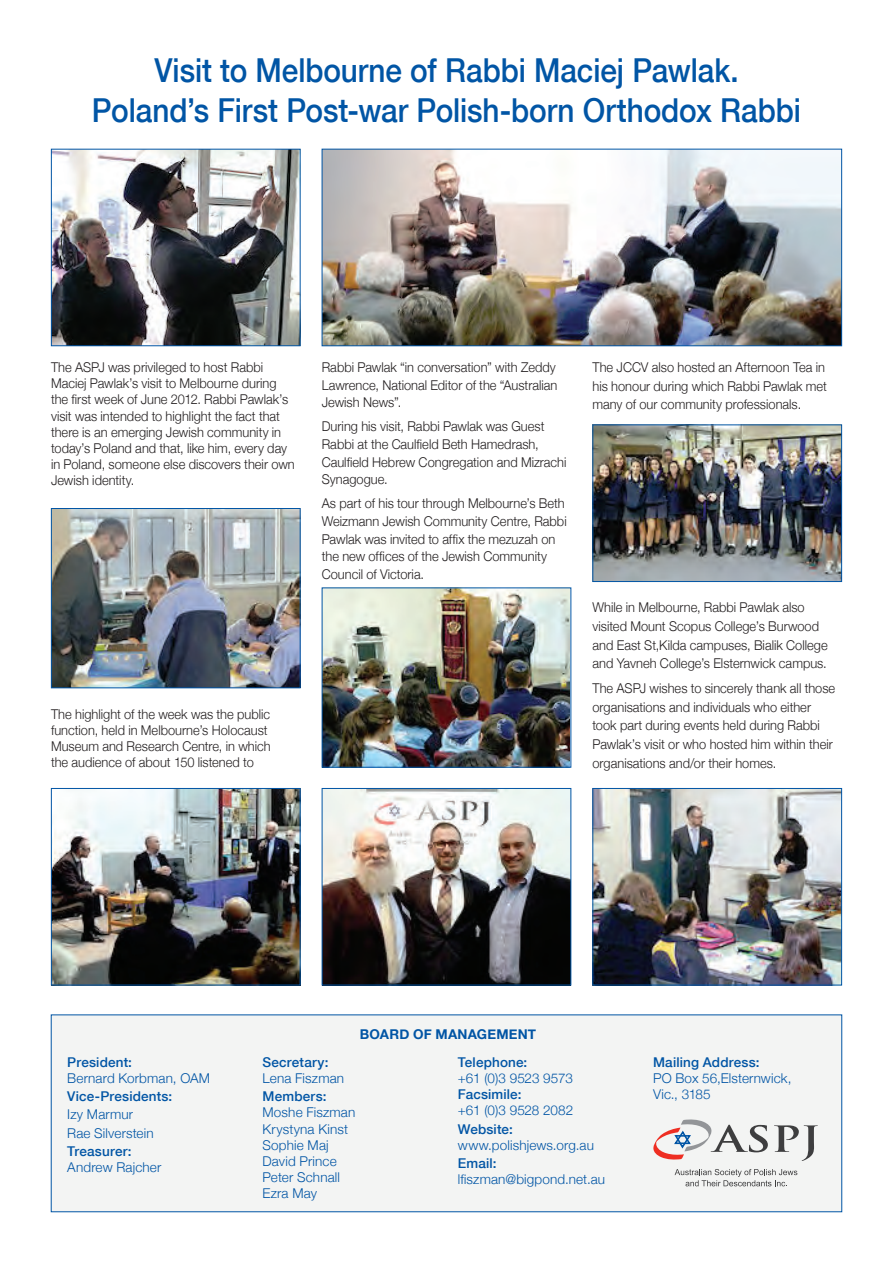
<style>
.page{position:relative;width:893px;height:1263px;background:#fff}
.page>*{position:absolute;margin:0;border:0;box-sizing:border-box;transform-origin:0 0}
.t1{font:500 33px/39.6px "Helvetica Neue";letter-spacing:-.005em;color:#0155a5;text-align:center;scale:.9 1}
.t2{font:300 13.5px/16.2px "Helvetica Neue";color:#231f20;scale:.95 1}
.t3{font:300 13.5px/16.2px "Helvetica Neue";letter-spacing:.01em;color:#0155a5}
.t4{font:500 13.5px "Helvetica Neue";letter-spacing:.015em;color:#0155a5}
.t5{font:700 13.5px "Helvetica Neue";letter-spacing:.015em;color:#0155a5}
.t6{font:300 13.5px "Helvetica Neue";letter-spacing:-.015em;color:#0155a5}
</style>
<div class="page">
<img style="left:594px;top:426px;width:246px;height:154px">
<div style="left:592px;top:424px;width:250px;height:158px;border:1px solid #0155a5"></div>
<img style="left:324px;top:589px;width:245px;height:177px">
<div style="left:322px;top:587px;width:249px;height:181px;border:1px solid #0155a5"></div>
<img style="left:53px;top:510px;width:246px;height:176px">
<div style="left:51px;top:508px;width:250px;height:180px;border:1px solid #0155a5"></div>
<img style="left:53px;top:151px;width:246px;height:193px">
<div style="left:51px;top:149px;width:250px;height:197px;border:1px solid #0155a5"></div>
<img style="left:324px;top:151px;width:516px;height:193px">
<div style="left:322px;top:149px;width:520px;height:197px;border:1px solid #0155a5"></div>
<img style="left:53px;top:790px;width:246px;height:193px">
<div style="left:51px;top:788px;width:250px;height:197px;border:1px solid #0155a5"></div>
<img style="left:324px;top:790px;width:245px;height:193px">
<div style="left:322px;top:788px;width:249px;height:197px;border:1px solid #0155a5"></div>
<img style="left:594px;top:790px;width:246px;height:193px">
<div style="left:592px;top:788px;width:250px;height:197px;border:1px solid #0155a5"></div>
<div style="left:51px;top:1015px;width:791px;height:197px;background:#f3f4f3"></div>
<svg style="left:774px;top:1125px;width:44px;height:36px"></svg>
<svg style="left:653px;top:1119px;width:115px;height:41px"></svg>
<svg style="left:675px;top:1169px;width:122px;height:17px"></svg>
<h1 class="t1" style="left:92px;top:51px;width:789px">Visit to Melbourne of Rabbi Maciej Pawlak.<br>Poland’s First Post-war Polish-born Orthodox Rabbi</h1>
<p class="t2" style="left:51px;top:359px;width:258px">The ASPJ was privileged to host Rabbi Maciej Pawlak’s visit to Melbourne during the first week of June 2012. Rabbi Pawlak’s visit was intended to highlight the fact that there is an emerging Jewish community in today’s Poland and that, like him, every day in Poland, someone else discovers their own Jewish identity.</p>
<p class="t2" style="left:51px;top:705px;width:233px">The highlight of the week was the public function, held in Melbourne’s Holocaust Museum and Research Centre, in which the audience of about 150 listened to</p>
<p class="t2" style="left:322px;top:358px;width:250px;line-height:17.7px;text-align:justify">Rabbi Pawlak “in conversation” with Zeddy Lawrence, National Editor of the “Australian Jewish News”.</p>
<p class="t2" style="left:322px;top:417px;width:259px;line-height:17.7px">During his visit, Rabbi Pawlak was Guest Rabbi at the Caulfield Beth Hamedrash, Caulfield Hebrew Congregation and Mizrachi Synagogue.</p>
<p class="t2" style="left:322px;top:494px;width:259px;line-height:17.7px">As part of his tour through Melbourne’s Beth Weizmann Jewish Community Centre, Rabbi Pawlak was invited to affix the mezuzah on the new offices of the Jewish Community Council of Victoria.</p>
<p class="t2" style="left:592px;top:358px;width:248px;line-height:18.6px">The JCCV also hosted an Afternoon Tea in his honour during which Rabbi Pawlak met many of our community professionals.</p>
<p class="t2" style="left:592px;top:598px;width:249px;line-height:18.6px">While in Melbourne, Rabbi Pawlak also visited Mount Scopus College’s Burwood and East St,Kilda campuses, Bialik College and Yavneh College’s Elsternwick campus.</p>
<p class="t2" style="left:592px;top:679px;width:257px;line-height:18.6px">The ASPJ wishes to sincerely thank all those organisations and individuals who either took part during events held during Rabbi Pawlak’s visit or who hosted him within their organisations and/or their homes.</p>
<p class="t5" style="left:360px;top:1025px;width:178px">BOARD OF MANAGEMENT</p>
<p class="t4" style="left:67px;top:1054px;width:66px">President:</p>
<p class="t3" style="left:67px;top:1069px;width:144px">Bernard Korbman, OAM</p>
<p class="t4" style="left:67px;top:1088px;width:106px">Vice-Presidents:</p>
<p class="t3" style="left:67px;top:1105px;width:88px;line-height:18.3px">Izy Marmur<br>Rae Silverstein</p>
<p class="t4" style="left:67px;top:1143px;width:66px">Treasurer:</p>
<p class="t3" style="left:67px;top:1159px;width:96px">Andrew Rajcher</p>
<p class="t4" style="left:263px;top:1054px;width:67px">Secretary:</p>
<p class="t3" style="left:263px;top:1069px;width:83px">Lena Fiszman</p>
<p class="t4" style="left:263px;top:1088px;width:65px">Members:</p>
<p class="t3" style="left:263px;top:1104px;width:94px">Moshe Fiszman<br>Krystyna Kinst<br>Sophie Maj<br>David Prince<br>Peter Schnall<br>Ezra May</p>
<p class="t4" style="left:458px;top:1054px;width:71px">Telephone:</p>
<p class="t6" style="left:458px;top:1070px;width:117px">+61 (0)3 9523 9573</p>
<p class="t4" style="left:458px;top:1086px;width:65px">Facsimile:</p>
<p class="t3" style="left:458px;top:1102px;width:117px">+61 (0)3 9528 2082</p>
<p class="t4" style="left:458px;top:1121px;width:56px">Website:</p>
<p class="t3" style="left:458px;top:1136px;width:138px">www.polishjews.org.au</p>
<p class="t4" style="left:458px;top:1155px;width:40px">Email:</p>
<p class="t3" style="left:458px;top:1171px;width:149px">lfiszman@bigpond.net.au</p>
<p class="t4" style="left:653px;top:1054px;width:108px">Mailing Address:</p>
<p class="t3" style="left:653px;top:1069px;width:140px">PO Box 56,Elsternwick,<br>Vic., 3185</p>
</div>
